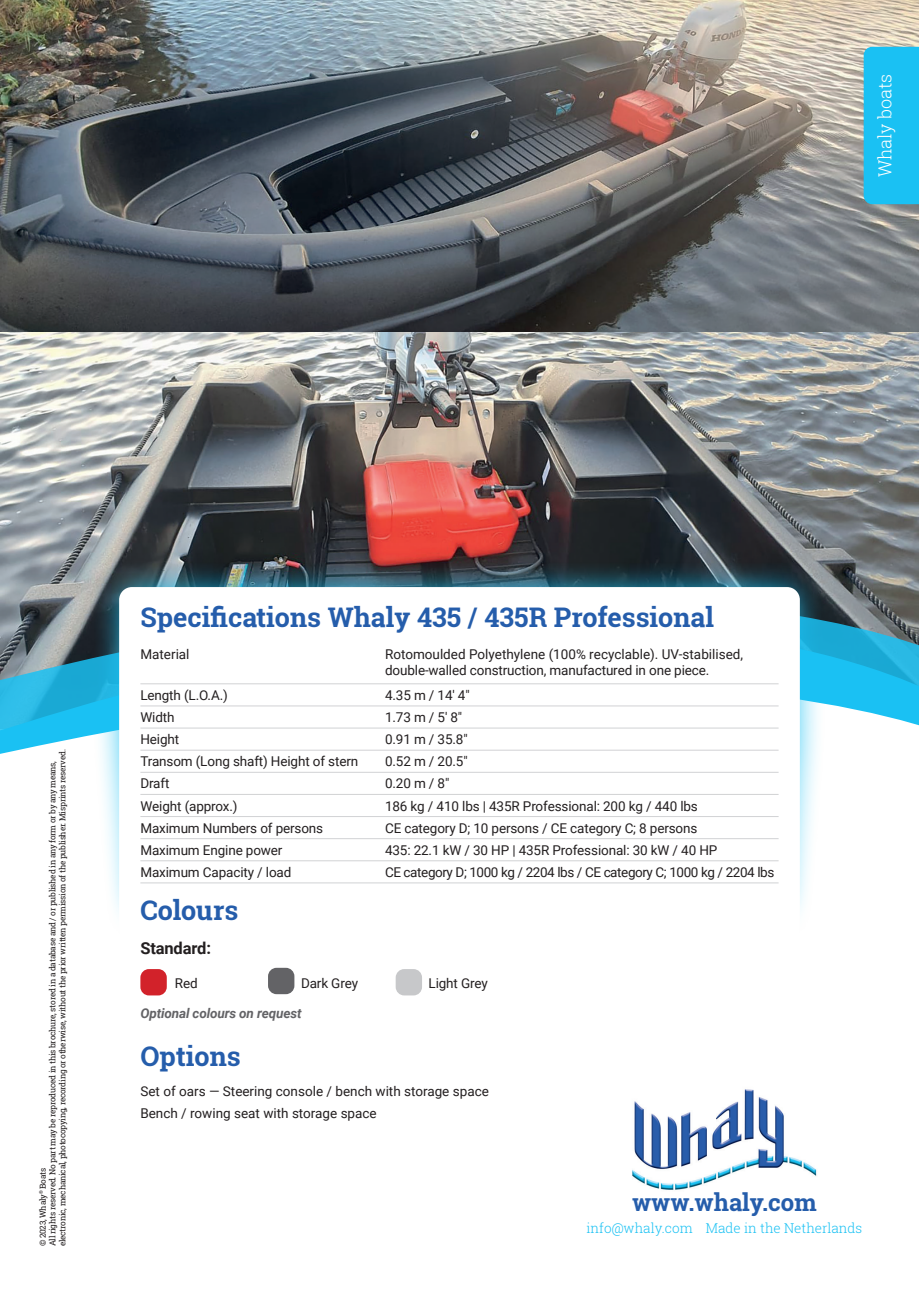
<style>
.page{position:relative;width:919px;height:1289px;background:#fff}
.page>*{position:absolute;margin:0;border:0;box-sizing:border-box;transform-origin:0 0}
.t1{font:700 27px "Roboto Slab";color:#255dab}
.t2{font:700 24px "Roboto Slab";color:#255dab}
.t3{font:300 18px "Roboto Slab";color:#fff}
.t4{font:700 16.5px "Roboto";letter-spacing:-.01em;color:#231f20}
.t5{font:13.5px/16.2px "Roboto";letter-spacing:-.01em;color:#231f20}
.t6{font:13.5px "Roboto";letter-spacing:-.03em;color:#231f20}
.t7{font:300 13.5px "Roboto Slab";color:#1ac1f3}
.t8{font:italic 700 13.5px "Roboto";letter-spacing:-.01em;color:#636366}
.t9{font:8.25px/9.9px "Roboto Slab";letter-spacing:-.03em;color:#231f20}
</style>
<div class="page">
<img style="left:0;top:0;width:918px;height:496px">
<svg style="left:0;top:496px;width:918px;height:112px;background:#6b5a5c"></svg>
<svg style="left:0;top:608px;width:918px;height:146px"></svg>
<svg style="left:94px;top:562px;width:731px;height:349px"></svg>
<svg style="left:119px;top:587px;width:680px;height:409px"></svg>
<div style="left:863px;top:47px;width:55px;height:157px;background:#1ac1f3"></div>
<img style="left:632px;top:1089px;width:185px;height:101px">
<hr style="left:140px;top:683px;width:638px;height:1px;background:#d1d2d4">
<hr style="left:140px;top:705px;width:638px;height:1px;background:#d1d2d4">
<hr style="left:140px;top:727px;width:638px;height:1px;background:#d1d2d4">
<hr style="left:140px;top:750px;width:638px;height:1px;background:#d1d2d4">
<hr style="left:140px;top:772px;width:638px;height:1px;background:#d1d2d4">
<hr style="left:140px;top:794px;width:638px;height:1px;background:#d1d2d4">
<hr style="left:140px;top:816px;width:638px;height:1px;background:#d1d2d4">
<hr style="left:140px;top:838px;width:638px;height:1px;background:#d1d2d4">
<hr style="left:140px;top:860px;width:638px;height:1px;background:#d1d2d4">
<hr style="left:140px;top:882px;width:638px;height:1px;background:#d1d2d4">
<div style="left:140px;top:969px;width:27px;height:26px;background:#d2222a;border-radius:9px"></div>
<div style="left:268px;top:967px;width:26px;height:27px;background:#636366;border-radius:9px"></div>
<div style="left:395px;top:969px;width:27px;height:26px;background:#c7c8ca;border-radius:9px"></div>
<h3 class="t3" style="left:872px;top:177px;width:105px;rotate:-90deg">Whaly boats</h3>
<p class="t9" style="left:38px;top:1246px;width:498px;rotate:-90deg">© 2023, Whaly<sup>®</sup> Boats<br>All rights reserved. No part may be reproduced in this brochure, stored in a database and / or published in any form or by any means, electronic, mechanical, photocopying, recording or otherwise, without the prior written permission of the publisher. Misprints reserved.</p>
<h1 class="t1" style="left:140px;top:599px;width:575px">Specifications Whaly 435 / 435R Professional</h1>
<p class="t5" style="left:140px;top:645px;width:51px">Material</p>
<p class="t5" style="left:385px;top:645px;width:359px">Rotomoulded Polyethylene (100% recyclable). UV-stabilised, double-walled construction, manufactured in one piece.</p>
<p class="t5" style="left:140px;top:686px;width:89px">Length (L.O.A.)</p>
<p class="t5" style="left:385px;top:686px;width:86px">4.35 m / 14' 4"</p>
<p class="t5" style="left:140px;top:708px;width:36px">Width</p>
<p class="t5" style="left:385px;top:708px;width:79px">1.73 m / 5' 8"</p>
<p class="t5" style="left:140px;top:730px;width:40px">Height</p>
<p class="t5" style="left:385px;top:730px;width:84px">0.91 m / 35.8"</p>
<p class="t5" style="left:140px;top:753px;width:219px">Transom (Long shaft) Height of stern</p>
<p class="t5" style="left:385px;top:753px;width:84px">0.52 m / 20.5"</p>
<p class="t5" style="left:140px;top:775px;width:31px">Draft</p>
<p class="t5" style="left:385px;top:775px;width:66px">0.20 m / 8"</p>
<p class="t5" style="left:140px;top:797px;width:99px">Weight (approx.)</p>
<p class="t5" style="left:385px;top:797px;width:314px">186 kg / 410 lbs | 435R Professional: 200 kg / 440 lbs</p>
<p class="t5" style="left:140px;top:819px;width:184px">Maximum Numbers of persons</p>
<p class="t5" style="left:385px;top:819px;width:314px">CE category D; 10 persons / CE category C; 8 persons</p>
<p class="t5" style="left:140px;top:841px;width:144px">Maximum Engine power</p>
<p class="t5" style="left:385px;top:841px;width:334px">435: 22.1 kW / 30 HP | 435R Professional: 30 kW / 40 HP</p>
<p class="t5" style="left:140px;top:863px;width:152px">Maximum Capacity / load</p>
<p class="t6" style="left:385px;top:862px;width:391px">CE category D; 1000 kg / 2204 lbs / CE category C; 1000 kg / 2204 lbs</p>
<h1 class="t1" style="left:140px;top:892px;width:99px">Colours</h1>
<p class="t4" style="left:140px;top:937px;width:72px">Standard:</p>
<p class="t5" style="left:175px;top:975px;width:24px">Red</p>
<p class="t5" style="left:301px;top:975px;width:59px">Dark Grey</p>
<p class="t5" style="left:428px;top:975px;width:61px">Light Grey</p>
<p class="t8" style="left:140px;top:1004px;width:163px">Optional colours on request</p>
<h1 class="t1" style="left:140px;top:1037px;width:102px">Options</h1>
<p class="t5" style="left:140px;top:1079px;width:350px;line-height:22px">Set of oars — Steering console / bench with storage space<br>Bench / rowing seat with storage space</p>
<h2 class="t2" style="left:632px;top:1186px;width:186px">www.whaly.com</h2>
<p class="t7" style="left:586px;top:1218px;width:277px">info@whaly.com Made in the Netherlands</p>
</div>
